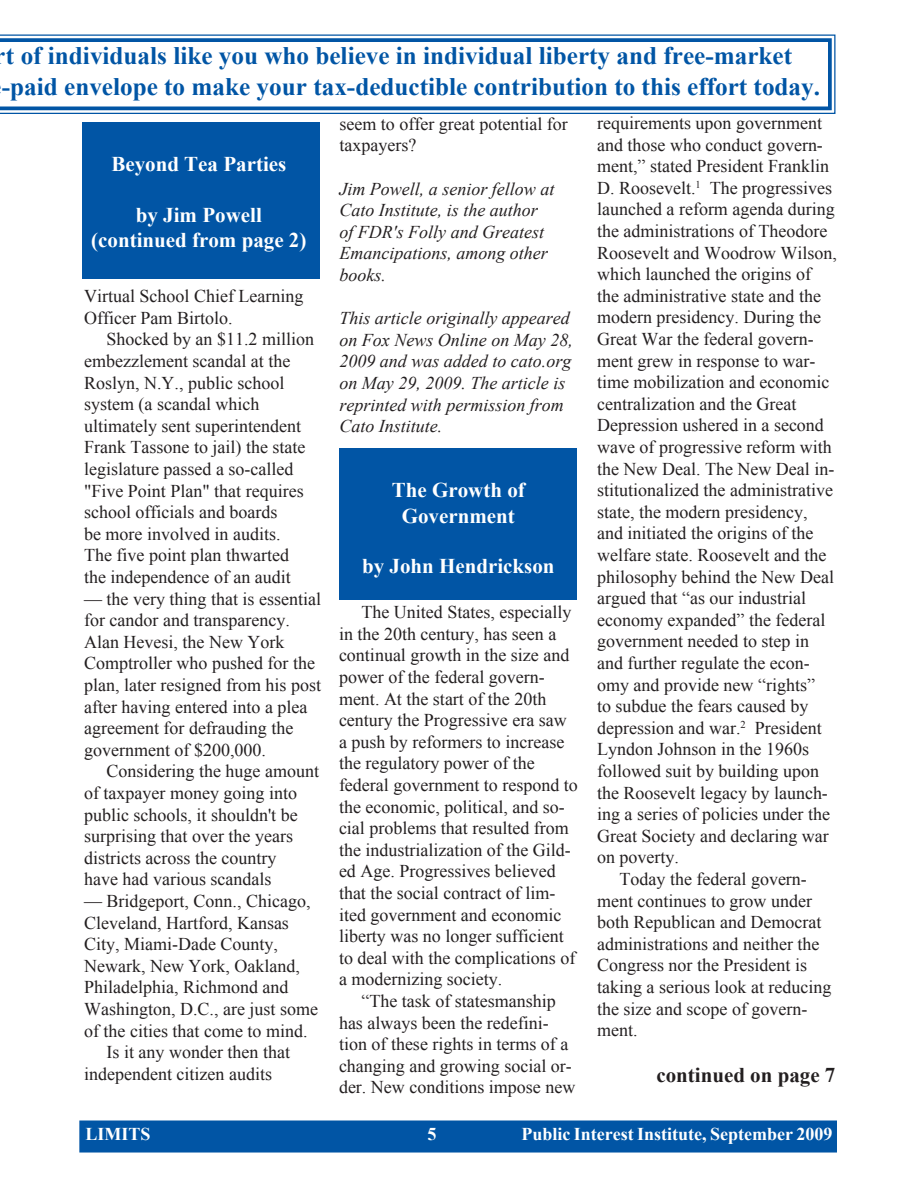
<style>
.page{position:relative;width:918px;height:1188px;background:#fff}
.page>*{position:absolute;margin:0;border:0;box-sizing:border-box;transform-origin:0 0}
.t1{font:700 25.2px/30.3px "Times New Roman";color:#0155a5}
.t2{font:700 21px "Times New Roman";color:#fff}
.t3{font:700 21px "Times New Roman";color:#231f20}
.t4{font:18px/21.6px "Times New Roman";color:#231f20}
.t5{font:italic 18px/21.6px "Times New Roman";color:#231f20}
.t6{font:700 18px "Times New Roman";color:#fff}
</style>
<div class="page">
<div style="left:80px;top:1121px;width:756px;height:31px;background:#0155a5"></div>
<div style="left:79px;top:1120px;width:758px;height:33px;border:2px solid #0155a5"></div>
<svg style="left:0;top:34px;width:836px;height:80px"></svg>
<svg style="left:0;top:38px;width:832px;height:72px"></svg>
<div style="left:82px;top:123px;width:238px;height:156px;background:#0155a5"></div>
<div style="left:339px;top:448px;width:238px;height:152px;background:#0155a5"></div>
<h1 class="t1" style="left:-5px;top:40px;width:827px">rt of individuals like you who believe in individual liberty and free-market -paid envelope to make your tax-deductible contribution to this effort today.</h1>
<p class="t2" style="left:111px;top:150px;width:176px">Beyond Tea Parties</p>
<p class="t2" style="left:136px;top:200px;width:127px">by Jim Powell</p>
<p class="t2" style="left:91px;top:225px;width:217px">(continued from page 2)</p>
<p class="t4" style="left:84px;top:285px;width:221px">Virtual School Chief Learning<br>Officer Pam Birtolo.</p>
<p class="t4" style="left:84px;top:328px;width:232px;text-indent:22px">Shocked by an $11.2 million embezzlement scandal at the<br>Roslyn, N.Y., public school system (a scandal which ultimately sent superintendent<br>Frank Tassone to jail) the state legislature passed a so-called "Five Point Plan" that requires school officials and boards<br>be more involved in audits.<br>The five point plan thwarted the independence of an audit</p>
<p class="t4" style="left:84px;top:587px;width:238px">— the very thing that is essential for candor and transparency.<br>Alan Hevesi, the New York<br>Comptroller who pushed for the plan, later resigned from his post after having entered into a plea agreement for defrauding the government of $200,000.</p>
<p class="t4" style="left:84px;top:760px;width:236px;text-indent:22px">Considering the huge amount of taxpayer money going into public schools, it shouldn't be surprising that over the years districts across the country<br>have had various scandals</p>
<p class="t4" style="left:84px;top:890px;width:235px">— Bridgeport, Conn., Chicago,<br>Cleveland, Hartford, Kansas<br>City, Miami-Dade County,<br>Newark, New York, Oakland,<br>Philadelphia, Richmond and<br>Washington, D.C., are just some of the cities that come to mind.</p>
<p class="t4" style="left:84px;top:1041px;width:207px;text-indent:22px">Is it any wonder then that independent citizen audits</p>
<p class="t4" style="left:339px;top:113px;width:230px">seem to offer great potential for taxpayers?</p>
<p class="t5" style="left:339px;top:177px;width:217px">Jim Powell, a senior fellow at<br>Cato Institute, is the author of FDR's Folly and Greatest<br>Emancipations, among other books.</p>
<p class="t5" style="left:339px;top:307px;width:235px">This article originally appeared on Fox News Online on May 28,<br>2009 and was added to cato.org on May 29, 2009. The article is reprinted with permission from<br>Cato Institute.</p>
<p class="t2" style="left:392px;top:476px;width:134px">The Growth of</p>
<p class="t2" style="left:402px;top:501px;width:115px">Government</p>
<p class="t2" style="left:362px;top:552px;width:194px">by John Hendrickson</p>
<p class="t4" style="left:339px;top:601px;width:240px;text-indent:22px">The United States, especially in the 20th century, has seen a continual growth in the size and power of the federal govern&shy;ment. At the start of the 20th century the Progressive era saw a push by reformers to increase the regulatory power of the federal government to respond to the economic, political, and so&shy;cial problems that resulted from the industrialization of the Gild&shy;ed Age. Progressives believed that the social contract of lim&shy;ited government and economic liberty was no longer sufficient to deal with the complications of a modernizing society.</p>
<p class="t4" style="left:339px;top:990px;width:238px;text-indent:22px">“The task of statesmanship has always been the redefini&shy;tion of these rights in terms of a changing and growing social or&shy;der. New conditions impose new</p>
<p class="t4" style="left:597px;top:112px;width:241px">requirements upon government and those who conduct govern&shy;ment,” stated President Franklin<br>D. Roosevelt.<sup>1</sup> The progressives launched a reform agenda during the administrations of Theodore<br>Roosevelt and Woodrow Wilson, which launched the origins of the administrative state and the modern presidency. During the<br>Great War the federal govern&shy;ment grew in response to war&shy;time mobilization and economic centralization and the Great<br>Depression ushered in a second wave of progressive reform with the New Deal. The New Deal in&shy;stitutionalized the administrative state, the modern presidency, and initiated the origins of the welfare state. Roosevelt and the philosophy behind the New Deal argued that “as our industrial economy expanded” the federal government needed to step in and further regulate the econ&shy;omy and provide new “rights”<br>to subdue the fears caused by depression and war.<sup>2</sup> President<br>Lyndon Johnson in the 1960s followed suit by building upon the Roosevelt legacy by launch&shy;ing a series of policies under the<br>Great Society and declaring war on poverty.</p>
<p class="t4" style="left:597px;top:868px;width:236px;text-indent:22px">Today the federal govern&shy;ment continues to grow under both Republican and Democrat administrations and neither the<br>Congress nor the President is taking a serious look at reducing the size and scope of govern&shy;ment.</p>
<p class="t3" style="left:656px;top:1061px;width:181px">continued on page 7</p>
<p class="t6" style="left:86px;top:1121px;width:67px">LIMITS</p>
<p class="t6" style="left:521px;top:1121px;width:313px">Public Interest Institute, September 2009</p>
</div>
